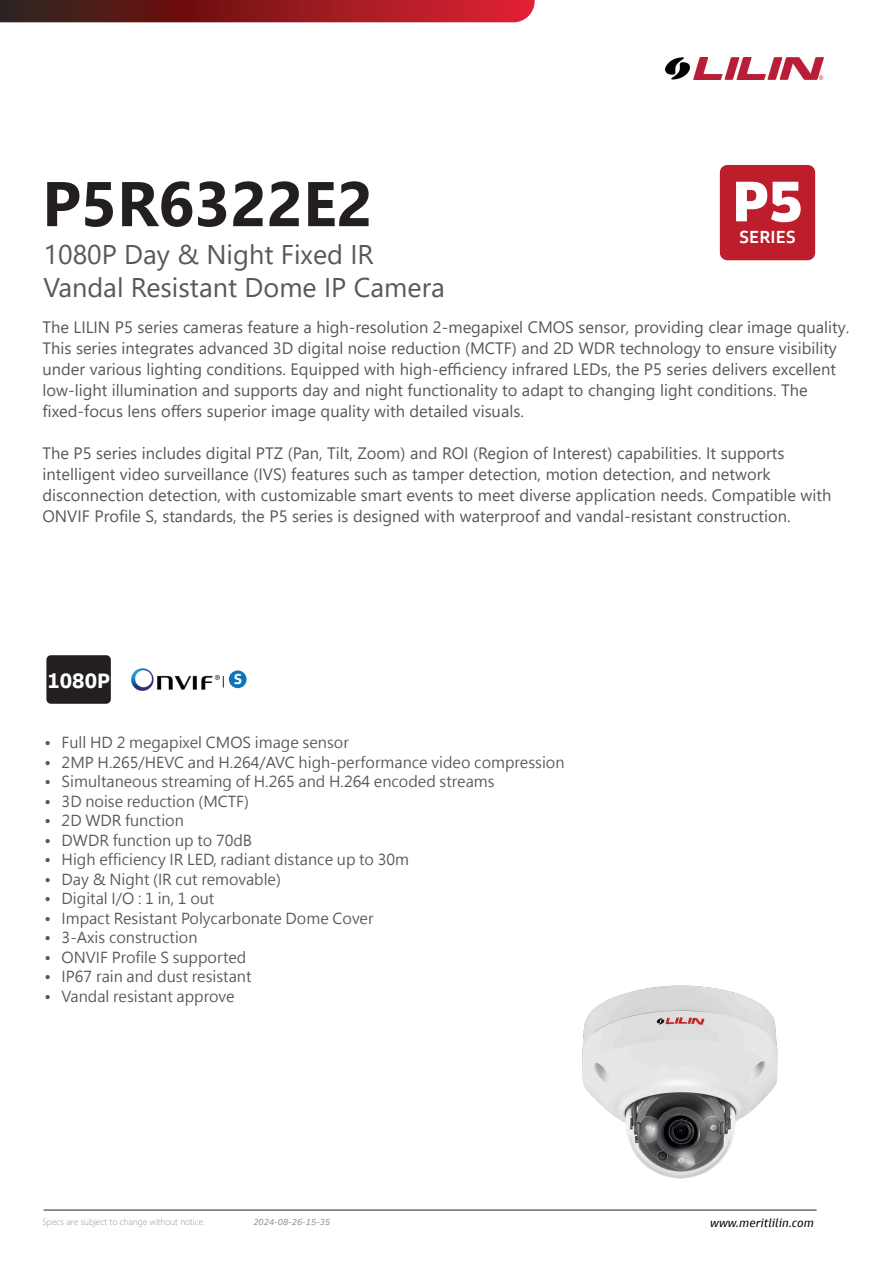
<style>
.page{position:relative;width:893px;height:1263px;background:#fff}
.page>*{position:absolute;margin:0;border:0;box-sizing:border-box;transform-origin:0 0}
.第一頁的產品名稱大標{font:700 63px "Segoe UI";color:#231f20}
.t1{font:900 58.8px "Goldman Sans";color:#fff}
.第一頁的產品名稱下的產品簡述小標{font:27px/32.4px "Segoe UI";color:#57585a}
.t2{font:700 21.45px "Goldman Sans";color:#fff}
.t3{font:500 18px "Goldman Sans";color:#fff}
.第一頁的產品基本介紹en{font:16.5px/21px "Segoe UI";color:#57585a}
.t4{font:15px "Microsoft Jheng Hei";color:#57585a}
.t5{font:700 14.85px "Goldman Sans";color:#fff}
.t6{font:italic 12px "Goldman Sans";color:#000}
.底部_修改不另行通知{font:300 9px "Segoe UI";color:#939598}
.t7{font:italic 9px "Goldman Sans";color:#939598}
</style>
<div class="page">
<img style="left:666px;top:57px;width:158px;height:23px">
<img style="left:549px;top:985px;width:252px;height:225px">
<div style="left:723px;top:168px;width:89px;height:89px;background:#be1d2c;border-radius:5px"></div>
<div style="left:720px;top:165px;width:95px;height:95px;border:6px solid #be1d2c;border-radius:5px"></div>
<div style="left:48px;top:657px;width:61px;height:45px;background:#231f20;border-radius:3px"></div>
<div style="left:46px;top:655px;width:65px;height:49px;border:4px solid #231f20;border-radius:3px"></div>
<img style="left:132px;top:668px;width:88px;height:22px">
<div style="left:229px;top:670px;width:18px;height:18px;background:#1074bc;border-radius:50%"></div>
<hr style="left:44px;top:1210px;width:773px;height:1px;background:#231f20">
<svg style="left:0;top:0;width:535px;height:22px;background:#881c20"></svg>
<p class="第一頁的產品名稱大標" style="left:42px;top:144px;width:332px">P5R6322E2</p>
<p class="第一頁的產品名稱下的產品簡述小標" style="left:44px;top:236px;width:403px">1080P Day &amp; Night Fixed IR<br>Vandal Resistant Dome IP Camera</p>
<p class="t1" style="left:732px;top:163px;width:73px">P5</p>
<p class="t3" style="left:739px;top:225px;width:58px">SERIES</p>
<p class="第一頁的產品基本介紹en" style="left:43px;top:315px;width:808px">The LILIN P5 series cameras feature a high-resolution 2-megapixel CMOS sensor, providing clear image quality.<br>This series integrates advanced 3D digital noise reduction (MCTF) and 2D WDR technology to ensure visibility under various lighting conditions. Equipped with high-efficiency infrared LEDs, the P5 series delivers excellent low-light illumination and supports day and night functionality to adapt to changing light conditions. The fixed-focus lens offers superior image quality with detailed visuals.</p>
<p class="第一頁的產品基本介紹en" style="left:43px;top:441px;width:790px">The P5 series includes digital PTZ (Pan, Tilt, Zoom) and ROI (Region of Interest) capabilities. It supports intelligent video surveillance (IVS) features such as tamper detection, motion detection, and network disconnection detection, with customizable smart events to meet diverse application needs. Compatible with ONVIF Profile S, standards, the P5 series is designed with waterproof and vandal-resistant construction.</p>
<p class="t2" style="left:47px;top:667px;width:64px">1080P</p>
<p class="t5" style="left:234px;top:670px;width:10px">S</p>
<p class="t4" style="left:45px;top:733px;width:306px">• Full HD 2 megapixel CMOS image sensor</p>
<p class="t4" style="left:45px;top:753px;width:521px">• 2MP H.265/HEVC and H.264/AVC high-performance video compression</p>
<p class="t4" style="left:45px;top:772px;width:451px">• Simultaneous streaming of H.265 and H.264 encoded streams</p>
<p class="t4" style="left:45px;top:792px;width:206px">• 3D noise reduction (MCTF)</p>
<p class="t4" style="left:45px;top:811px;width:141px">• 2D WDR function</p>
<p class="t4" style="left:45px;top:831px;width:209px">• DWDR function up to 70dB</p>
<p class="t4" style="left:45px;top:850px;width:366px">• High efficiency IR LED, radiant distance up to 30m</p>
<p class="t4" style="left:45px;top:870px;width:238px">• Day &amp; Night (IR cut removable)</p>
<p class="t4" style="left:45px;top:889px;width:171px">• Digital I/O : 1 in, 1 out</p>
<p class="t4" style="left:45px;top:909px;width:330px">• Impact Resistant Polycarbonate Dome Cover</p>
<p class="t4" style="left:45px;top:928px;width:154px">• 3-Axis construction</p>
<p class="t4" style="left:45px;top:948px;width:203px">• ONVIF Profile S supported</p>
<p class="t4" style="left:45px;top:967px;width:208px">• IP67 rain and dust resistant</p>
<p class="t4" style="left:45px;top:987px;width:191px">• Vandal resistant approve</p>
<p class="底部_修改不另行通知" style="left:43px;top:1213px;width:164px">Specs are subject to change without notice.</p>
<p class="t7" style="left:253px;top:1216px;width:78px">2024-08-26-15-35</p>
<p class="t6" style="left:710px;top:1215px;width:105px">www.meritlilin.com</p>
</div>
